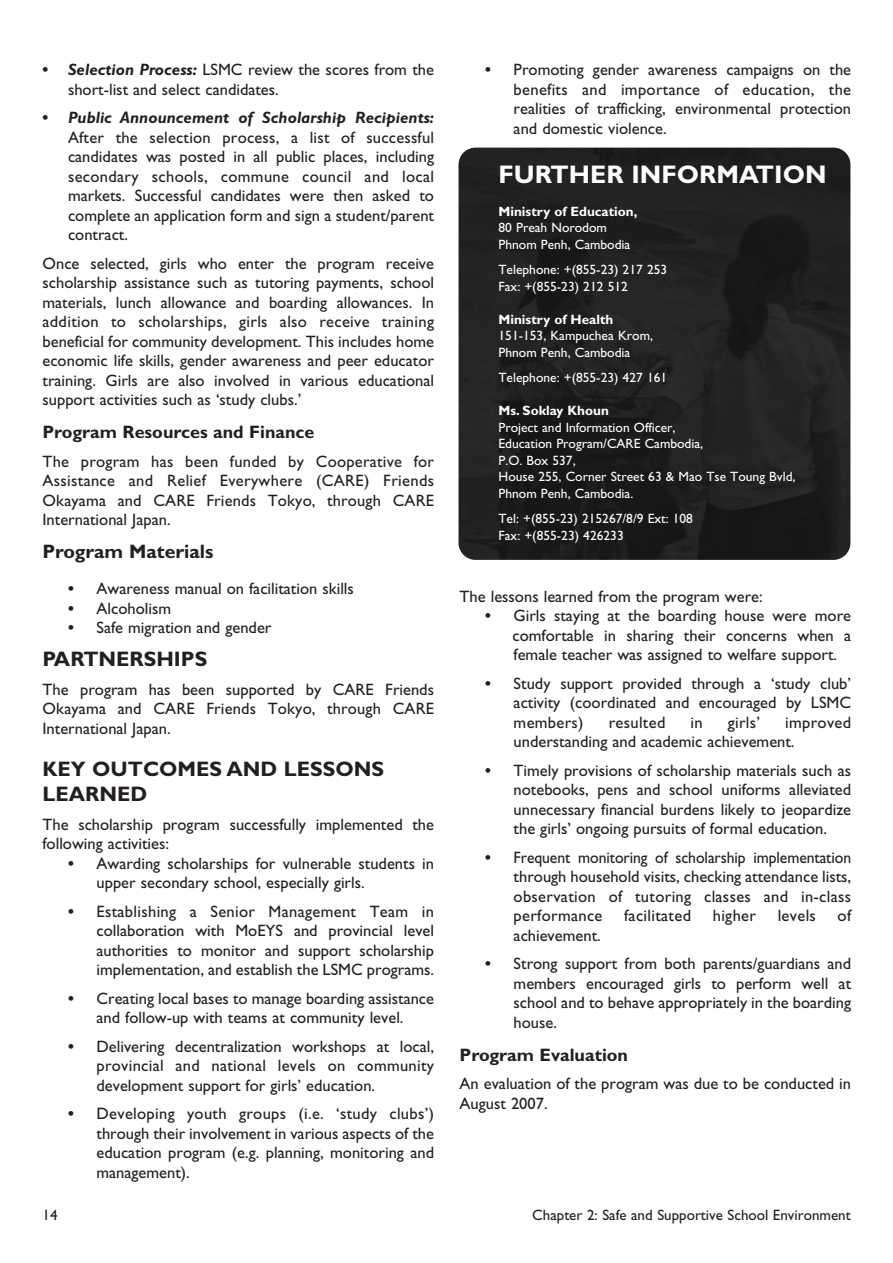
<style>
.page{position:relative;width:893px;height:1263px;background:#fff}
.page>*{position:absolute;margin:0;border:0;box-sizing:border-box;transform-origin:0 0}
.t1{font:700 25.5px "Gill Sans";color:#fff}
.t2{font:700 21px/25.5px "Gill Sans";color:#231f20}
.t3{font:700 19.5px "Gill Sans";color:#231f20}
.t4{font:700 18px "Gill Sans";color:#231f20}
.t5{font:16.5px/19.5px "Gill Sans";color:#231f20;text-align:justify}
.t6{font:16.5px/19.5px "Gill Sans";color:#231f20;text-align:justify;scale:.95 1}
.t7{font:16.5px "Gill Sans";letter-spacing:.02em;color:#231f20}
.t8{font:15px "Gill Sans";color:#231f20}
.t9{font:13.5px/16.5px "Gill Sans";color:#fff}
.t10{font:700 13.5px "Gill Sans";color:#fff}
.s1{font-weight:700}
.s2{font-weight:700;font-style:italic}
</style>
<div class="page">
<img style="left:459px;top:148px;width:391px;height:411px;border-radius:17px">
<p class="t5" style="left:68px;top:61px;width:368px;text-indent:-26px"><span class="s1">•</span> <span class="s2">Selection Process:</span> LSMC review the scores from the short-list and select candidates.</p>
<p class="t5" style="left:68px;top:109px;width:368px;text-indent:-26px"><span class="s1">•</span> <span class="s2">Public Announcement of Scholarship Recipients:<br></span>After the selection process, a list of successful candidates was posted in all public places, including secondary schools, commune council and local markets. Successful candidates were then asked to complete an application form and sign a student/parent contract.</p>
<p class="t5" style="left:43px;top:255px;width:393px">Once selected, girls who enter the program receive scholarship assistance such as tutoring payments, school materials, lunch allowance and boarding allowances. In addition to scholarships, girls also receive training beneficial for community development. This includes home economic life skills, gender awareness and peer educator training. Girls are also involved in various educational support activities such as ‘study clubs.’</p>
<p class="t4" style="left:43px;top:425px;width:274px">Program Resources and Finance</p>
<p class="t5" style="left:43px;top:453px;width:393px">The program has been funded by Cooperative for Assistance and Relief Everywhere (CARE) Friends Okayama and CARE Friends Tokyo, through CARE International Japan.</p>
<p class="t3" style="left:43px;top:544px;width:172px">Program Materials</p>
<p class="t5" style="left:68px;top:580px;width:287px"><span class="s1">•</span> Awareness manual on facilitation skills</p>
<p class="t5" style="left:68px;top:600px;width:105px"><span class="s1">•</span> Alcoholism</p>
<p class="t5" style="left:68px;top:619px;width:205px"><span class="s1">•</span> Safe migration and gender</p>
<p class="t2" style="left:43px;top:648px;width:166px">PARTNERSHIPS</p>
<p class="t5" style="left:43px;top:681px;width:393px">The program has been supported by CARE Friends Okayama and CARE Friends Tokyo, through CARE International Japan.</p>
<p class="t2" style="left:43px;top:758px;width:343px">KEY OUTCOMES AND LESSONS<br>LEARNED</p>
<p class="t5" style="left:43px;top:816px;width:393px">The scholarship program successfully implemented the following activities:</p>
<p class="t5" style="left:97px;top:855px;width:339px;text-indent:-28px"><span class="s1">•</span> Awarding scholarships for vulnerable students in upper secondary school, especially girls.</p>
<p class="t5" style="left:97px;top:903px;width:339px;text-indent:-28px"><span class="s1">•</span> Establishing a Senior Management Team in collaboration with MoEYS and provincial level authorities to monitor and support scholarship implementation, and establish the LSMC programs.</p>
<p class="t5" style="left:68px;top:990px;width:368px;text-align:center"><span class="s1">•</span> Creating local bases to manage boarding assistance and follow-up with teams at community level.</p>
<p class="t5" style="left:97px;top:1038px;width:339px;text-indent:-28px"><span class="s1">•</span> Delivering decentralization workshops at local, provincial and national levels on community development support for girls’ education.</p>
<p class="t5" style="left:97px;top:1105px;width:339px;text-indent:-28px"><span class="s1">•</span> Developing youth groups (i.e. ‘study clubs’) through their involvement in various aspects of the education program (e.g. planning, monitoring and management).</p>
<p class="t5" style="left:514px;top:61px;width:339px;text-indent:-28px"><span class="s1">•</span> Promoting gender awareness campaigns on the benefits and importance of education, the realities of trafficking, environmental protection and domestic violence.</p>
<h1 class="t1" style="left:498px;top:164px;width:330px">FURTHER INFORMATION</h1>
<p class="t10" style="left:498px;top:206px;width:140px">Ministry of Education,</p>
<p class="t9" style="left:498px;top:221px;width:133px">80 Preah Norodom<br>Phnom Penh, Cambodia</p>
<p class="t9" style="left:498px;top:263px;width:170px">Telephone: +(855-23) 217 253<br>Fax: +(855-23) 212 512</p>
<p class="t10" style="left:498px;top:314px;width:116px">Ministry of Health</p>
<p class="t9" style="left:498px;top:329px;width:156px">151-153, Kampuchea Krom,<br>Phnom Penh, Cambodia</p>
<p class="t9" style="left:498px;top:371px;width:170px">Telephone: +(855-23) 427 161</p>
<p class="t10" style="left:498px;top:405px;width:112px">Ms. Soklay Khoun</p>
<p class="t9" style="left:498px;top:420px;width:299px">Project and Information Officer,<br>Education Program/CARE Cambodia,<br>P.O. Box 537,<br>House 255, Corner Street 63 &amp; Mao Tse Toung Bvld,<br>Phnom Penh, Cambodia.</p>
<p class="t9" style="left:498px;top:512px;width:196px">Tel: +(855-23) 215267/8/9 Ext: 108<br>Fax: +(855-23) 426233</p>
<p class="t5" style="left:460px;top:588px;width:305px">The lessons learned from the program were:</p>
<p class="t5" style="left:513px;top:607px;width:340px;text-indent:-27px"><span class="s1">•</span> Girls staying at the boarding house were more comfortable in sharing their concerns when a female teacher was assigned to welfare support.</p>
<p class="t5" style="left:514px;top:675px;width:339px;text-indent:-28px"><span class="s1">•</span> Study support provided through a ‘study club’ activity (coordinated and encouraged by LSMC members)</p>
<p class="t7" style="left:609px;top:716px;width:58px">resulted</p>
<p class="t5" style="left:690px;top:714px;width:14px">in</p>
<p class="t5" style="left:728px;top:714px;width:34px">girls’</p>
<p class="t5" style="left:514px;top:714px;width:339px;text-indent:271px">improved understanding and academic achievement.</p>
<p class="t5" style="left:514px;top:762px;width:339px;text-indent:-28px"><span class="s1">•</span> Timely provisions of scholarship materials such as notebooks, pens and school uniforms alleviated unnecessary financial burdens likely to jeopardize the girls’ ongoing pursuits of formal education.</p>
<p class="t6" style="left:514px;top:849px;width:357px;text-indent:-28px"><span class="s1">•</span> Frequent monitoring of scholarship implementation through household visits, checking attendance lists, observation of tutoring classes and in-class performance</p>
<p class="t7" style="left:624px;top:909px;width:68px">facilitated</p>
<p class="t5" style="left:713px;top:907px;width:45px">higher</p>
<p class="t5" style="left:778px;top:907px;width:40px">levels</p>
<p class="t5" style="left:838px;top:907px;width:15px">of</p>
<p class="t5" style="left:514px;top:927px;width:89px">achievement.</p>
<p class="t5" style="left:514px;top:955px;width:339px;text-indent:-28px"><span class="s1">•</span> Strong support from both parents/guardians and members encouraged girls to perform well at school and to behave appropriately in the boarding house.</p>
<p class="t4" style="left:460px;top:1048px;width:170px">Program Evaluation</p>
<p class="t5" style="left:460px;top:1075px;width:393px">An evaluation of the program was due to be conducted in<br>August 2007.</p>
<p class="t8" style="left:43px;top:1209px;width:16px">14</p>
<p class="t8" style="left:532px;top:1209px;width:320px">Chapter 2: Safe and Supportive School Environment</p>
</div>
